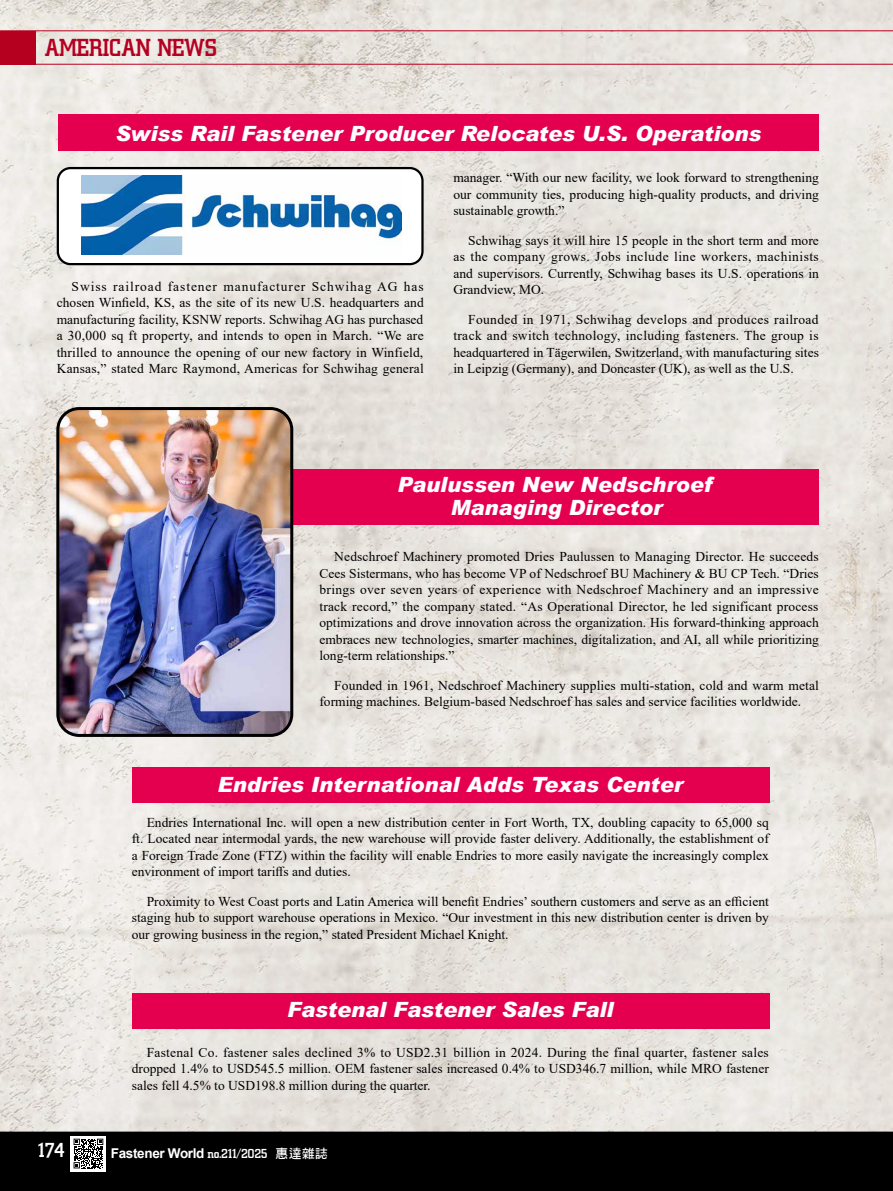
<style>
.page{position:relative;width:893px;height:1191px;background:#fff}
.page>*{position:absolute;margin:0;border:0;box-sizing:border-box;transform-origin:0 0}
.t1{font:500 25.5px "City D";letter-spacing:-.025em;color:#b5001f}
.t2{font:italic 900 21px/22.2px "Arial";color:#fff;text-align:center}
.t3{font:500 21px "City D";color:#fff}
.t4{font:13.5px/16.5px "Times New Roman";color:#000;text-align:justify}
.t5{font:700 13.5px "Arial";letter-spacing:-.025em;color:#fff}
.s1{font-family:"City D";font-weight:500}
.s2{font-family:"DF Hei Std W7";font-weight:400;font-size:12.75px}
</style>
<div class="page">
<div style="left:0;top:1131px;width:893px;height:60px;background:#000"></div>
<img style="left:0;top:0;width:893px;height:1131px">
<div style="left:58px;top:115px;width:761px;height:36px;background:#e5004f"></div>
<div style="left:170px;top:469px;width:649px;height:55px;background:#e5004f"></div>
<div style="left:132px;top:767px;width:638px;height:36px;background:#e5004f"></div>
<div style="left:132px;top:993px;width:638px;height:35px;background:#e5004f"></div>
<div style="left:58px;top:168px;width:364px;height:96px;background:#fff;border-radius:13px"></div>
<img style="left:81px;top:175px;width:320px;height:80px">
<div style="left:57px;top:167px;width:367px;height:98px;border:2px solid #000;border-radius:13px"></div>
<img style="left:58px;top:408px;width:234px;height:327px">
<div style="left:56px;top:407px;width:237px;height:330px;border:3px solid #000;border-radius:21px"></div>
<div style="left:0;top:31px;width:36px;height:33px;background:#b5001f"></div>
<hr style="left:0;top:64px;width:893px;height:1px;background:#b5001f">
<hr style="left:0;top:31px;width:893px;height:1px;background:#b5001f">
<svg style="left:71px;top:1136px;width:35px;height:35px"></svg>
<svg style="left:74px;top:1138px;width:29px;height:30px"></svg>
<h1 class="t1" style="left:45px;top:34px;width:174px">AMERICAN NEWS</h1>
<h2 class="t2" style="left:115px;top:122px;width:647px">Swiss Rail Fastener Producer Relocates U.S. Operations</h2>
<p class="t4" style="left:57px;top:278px;width:369px;text-indent:15px">Swiss railroad fastener manufacturer Schwihag AG has chosen Winfield, KS, as the site of its new U.S. headquarters and manufacturing facility, KSNW reports. Schwihag AG has purchased a 30,000 sq ft property, and intends to open in March. “We are thrilled to announce the opening of our new factory in Winfield, Kansas,” stated Marc Raymond, Americas for Schwihag general</p>
<p class="t4" style="left:453px;top:169px;width:367px">manager. “With our new facility, we look forward to strengthening our community ties, producing high-quality products, and driving sustainable growth.”</p>
<p class="t4" style="left:453px;top:232px;width:367px;text-indent:15px">Schwihag says it will hire 15 people in the short term and more as the company grows. Jobs include line workers, machinists and supervisors. Currently, Schwihag bases its U.S. operations in Grandview, MO.</p>
<p class="t4" style="left:453px;top:311px;width:367px;text-indent:15px">Founded in 1971, Schwihag develops and produces railroad track and switch technology, including fasteners. The group is headquartered in Tägerwilen, Switzerland, with manufacturing sites in Leipzig (Germany), and Doncaster (UK), as well as the U.S.</p>
<h2 class="t2" style="left:397px;top:473px;width:316px">Paulussen New Nedschroef<br>Managing Director</h2>
<p class="t4" style="left:319px;top:548px;width:501px;text-indent:15px">Nedschroef Machinery promoted Dries Paulussen to Managing Director. He succeeds Cees Sistermans, who has become VP of Nedschroef BU Machinery &amp; BU CP Tech. “Dries brings over seven years of experience with Nedschroef Machinery and an impressive track record,” the company stated. “As Operational Director, he led significant process optimizations and drove innovation across the organization. His forward-thinking approach embraces new technologies, smarter machines, digitalization, and AI, all while prioritizing long-term relationships.”</p>
<p class="t4" style="left:319px;top:676px;width:501px;text-indent:15px">Founded in 1961, Nedschroef Machinery supplies multi-station, cold and warm metal forming machines. Belgium-based Nedschroef has sales and service facilities worldwide.</p>
<h2 class="t2" style="left:218px;top:773px;width:467px">Endries International Adds Texas Center</h2>
<p class="t4" style="left:132px;top:813px;width:638px;text-indent:15px">Endries International Inc. will open a new distribution center in Fort Worth, TX, doubling capacity to 65,000 sq ft. Located near intermodal yards, the new warehouse will provide faster delivery. Additionally, the establishment of a Foreign Trade Zone (FTZ) within the facility will enable Endries to more easily navigate the increasingly complex environment of import tariffs and duties.</p>
<p class="t4" style="left:132px;top:892px;width:638px;text-indent:15px">Proximity to West Coast ports and Latin America will benefit Endries’ southern customers and serve as an efficient staging hub to support warehouse operations in Mexico. “Our investment in this new distribution center is driven by our growing business in the region,” stated President Michael Knight.</p>
<h2 class="t2" style="left:287px;top:998px;width:328px">Fastenal Fastener Sales Fall</h2>
<p class="t4" style="left:132px;top:1043px;width:639px;text-indent:15px">Fastenal Co. fastener sales declined 3% to USD2.31 billion in 2024. During the final quarter, fastener sales dropped 1.4% to USD545.5 million. OEM fastener sales increased 0.4% to USD346.7 million, while MRO fastener sales fell 4.5% to USD198.8 million during the quarter.</p>
<h2 class="t3" style="left:38px;top:1138px;width:28px">174</h2>
<p class="t5" style="left:111px;top:1144px;width:219px">Fastener World <span class="s1">no.211/2025</span> <span class="s2">惠達雜誌</span></p>
</div>
